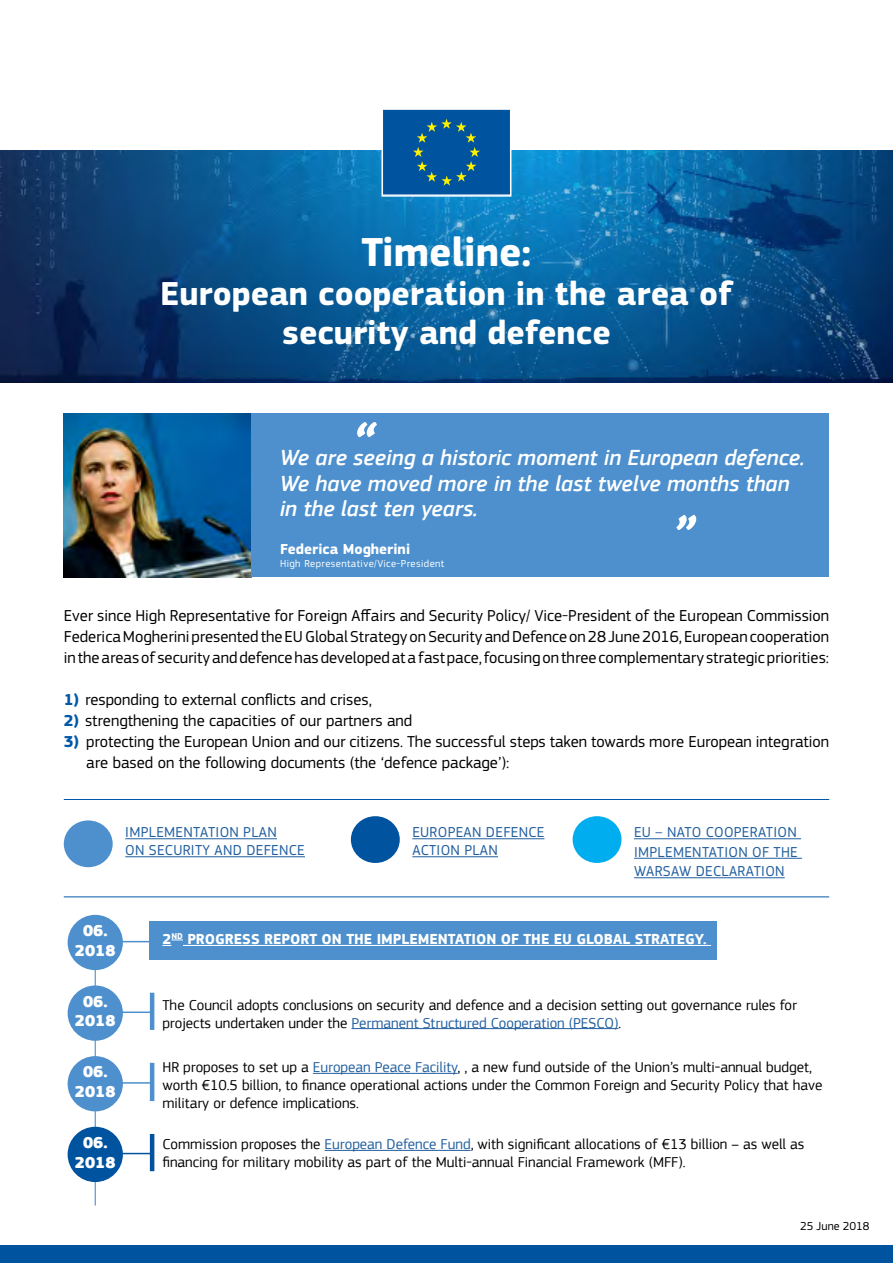
<style>
.page{position:relative;width:893px;height:1263px;background:#fff}
.page>*{position:absolute;margin:0;border:0;box-sizing:border-box;transform-origin:0 0}
.t1{font:700 42px "PF Square Sans Pro";color:#fff}
.t2{font:700 34.5px/39px "PF Square Sans Pro";color:#fff;text-align:center}
.t3{font:italic 500 22.5px/25.5px "EC Square Sans Pro";color:#fff}
.t4{font:16.5px/21px "PF Square Sans Pro";color:#000;text-align:justify}
.t5{font:900 16.5px/19.8px "EC Square Sans Pro";color:#fff;text-align:center}
.t6{font:15px/18px "EC Square Sans Pro";color:#000}
.t7{font:15px/18px "PF Square Sans Pro";letter-spacing:.02em;color:#215e9e}
.t8{font:700 15px "EC Square Sans Pro";color:#fff}
.t9{font:700 15px "PF Square Sans Pro";color:#fff}
.t10{font:12px "PF Square Sans Pro";color:#000}
.t11{font:10.5px "PF Square Sans Pro";letter-spacing:.04em;color:#fff}
.s1{font-weight:700;color:#0058a9}
.s2{color:#215e9e}
</style>
<div class="page">
<div style="left:150px;top:921px;width:567px;height:39px;background:#4d90cd"></div>
<hr style="left:95px;top:964px;width:1px;height:241px;background:#4d90cd">
<img style="left:0;top:151px;width:893px;height:232px">
<div style="left:382px;top:109px;width:129px;height:86px;background:#00539f"></div>
<svg style="left:413px;top:119px;width:67px;height:67px"></svg>
<div style="left:382px;top:108px;width:129px;height:89px;border:2px solid #fff"></div>
<svg style="left:162px;top:940px;width:21px;height:6px"></svg>
<hr style="left:183px;top:945px;width:528px;height:1px;background:#fff">
<div style="left:68px;top:915px;width:55px;height:55px;background:#4d90cd;border-radius:50%"></div>
<hr style="left:120px;top:941px;width:31px;height:1px;background:#4d90cd">
<hr style="left:351px;top:1028px;width:267px;height:1px;background:#215e9e">
<div style="left:68px;top:985px;width:55px;height:56px;background:#4d90cd;border-radius:50%"></div>
<hr style="left:120px;top:1011px;width:31px;height:2px;background:#4d90cd">
<hr style="left:150px;top:993px;width:4px;height:37px;background:#4d90cd">
<hr style="left:313px;top:1073px;width:145px;height:1px;background:#215e9e">
<div style="left:68px;top:1056px;width:55px;height:55px;background:#4d90cd;border-radius:50%"></div>
<hr style="left:120px;top:1082px;width:31px;height:2px;background:#4d90cd">
<hr style="left:150px;top:1063px;width:4px;height:38px;background:#4d90cd">
<hr style="left:325px;top:1150px;width:146px;height:1px;background:#215e9e">
<div style="left:68px;top:1127px;width:55px;height:55px;background:#00539f;border-radius:50%"></div>
<hr style="left:120px;top:1153px;width:31px;height:1px;background:#00539f">
<hr style="left:150px;top:1134px;width:4px;height:37px;background:#00539f">
<div style="left:64px;top:820px;width:49px;height:47px;background:#4d90cd;border-radius:50%"></div>
<div style="left:573px;top:816px;width:48px;height:47px;background:#00aeef;border-radius:50%"></div>
<div style="left:351px;top:816px;width:49px;height:47px;background:#00539f;border-radius:50%"></div>
<hr style="left:125px;top:838px;width:152px;height:1px;background:#215e9e">
<hr style="left:125px;top:856px;width:180px;height:1px;background:#215e9e">
<hr style="left:634px;top:838px;width:167px;height:1px;background:#215e9e">
<hr style="left:634px;top:858px;width:168px;height:1px;background:#215e9e">
<hr style="left:634px;top:877px;width:151px;height:1px;background:#215e9e">
<hr style="left:412px;top:838px;width:132px;height:1px;background:#215e9e">
<hr style="left:412px;top:856px;width:86px;height:1px;background:#215e9e">
<hr style="left:64px;top:799px;width:765px;height:1px;background:#0058a9">
<hr style="left:64px;top:896px;width:765px;height:1px;background:#0058a9">
<div style="left:0;top:1246px;width:893px;height:17px;background:#00539f"></div>
<img style="left:64px;top:413px;width:187px;height:164px">
<div style="left:251px;top:413px;width:578px;height:164px;background:#4d90cd"></div>
<svg style="left:676px;top:514px;width:20px;height:16px"></svg>
<svg style="left:357px;top:422px;width:20px;height:15px"></svg>
<h1 class="t1" style="left:361px;top:227px;width:171px">Timeline:</h1>
<h2 class="t2" style="left:160px;top:275px;width:574px">European cooperation in the area of security and defence</h2>
<h3 class="t3" style="left:280px;top:446px;width:526px">We are seeing a historic moment in European defence.<br>We have moved more in the last twelve months than in the last ten years.</h3>
<p class="t9" style="left:280px;top:540px;width:132px">Federica Mogherini</p>
<p class="t11" style="left:280px;top:558px;width:166px">High Representative/Vice-President</p>
<p class="t4" style="left:64px;top:605px;width:767px">Ever since High Representative for Foreign Affairs and Security Policy/ Vice-President of the European Commission Federica Mogherini presented the EU Global Strategy on Security and Defence on 28 June 2016, European cooperation in the areas of security and defence has developed at a fast pace, focusing on three complementary strategic priorities:</p>
<p class="t4" style="left:64px;top:689px;width:310px"><span class="s1">1)</span> responding to external conflicts and crises,</p>
<p class="t4" style="left:64px;top:710px;width:350px"><span class="s1">2)</span> strengthening the capacities of our partners and</p>
<p class="t4" style="left:86px;top:731px;width:744px;text-indent:-23px"><span class="s1">3)</span> protecting the European Union and our citizens. The successful steps taken towards more European integration are based on the following documents (the ‘defence package’):</p>
<p class="t7" style="left:125px;top:823px;width:181px">IMPLEMENTATION PLAN<br>ON SECURITY AND DEFENCE</p>
<p class="t7" style="left:634px;top:822px;width:165px;line-height:19.5px;text-align:justify">EU – NATO COOPERATION IMPLEMENTATION OF THE WARSAW DECLARATION</p>
<p class="t7" style="left:412px;top:823px;width:134px">EUROPEAN DEFENCE<br>ACTION PLAN</p>
<p class="t5" style="left:75px;top:921px;width:42px">06.<br>2018</p>
<p class="t8" style="left:162px;top:930px;width:546px">2<sup>ND</sup> PROGRESS REPORT ON THE IMPLEMENTATION OF THE EU GLOBAL STRATEGY.</p>
<p class="t5" style="left:75px;top:992px;width:42px">06.<br>2018</p>
<p class="t6" style="left:162px;top:996px;width:636px">The Council adopts conclusions on security and defence and a decision setting out governance rules for projects undertaken under the <span class="s2">Permanent Structured Cooperation (PESCO)</span>.</p>
<p class="t5" style="left:75px;top:1062px;width:42px">06.<br>2018</p>
<p class="t6" style="left:162px;top:1058px;width:661px">HR proposes to set up a <span class="s2">European Peace Facility</span>, , a new fund outside of the Union’s multi-annual budget, worth €10.5 billion, to finance operational actions under the Common Foreign and Security Policy that have military or defence implications.</p>
<p class="t5" style="left:75px;top:1133px;width:42px">06.<br>2018</p>
<p class="t6" style="left:162px;top:1135px;width:644px">Commission proposes the <span class="s2">European Defence Fund</span>, with significant allocations of €13 billion – as well as financing for military mobility as part of the Multi-annual Financial Framework (MFF).</p>
<p class="t10" style="left:800px;top:1219px;width:71px">25 June 2018</p>
</div>
